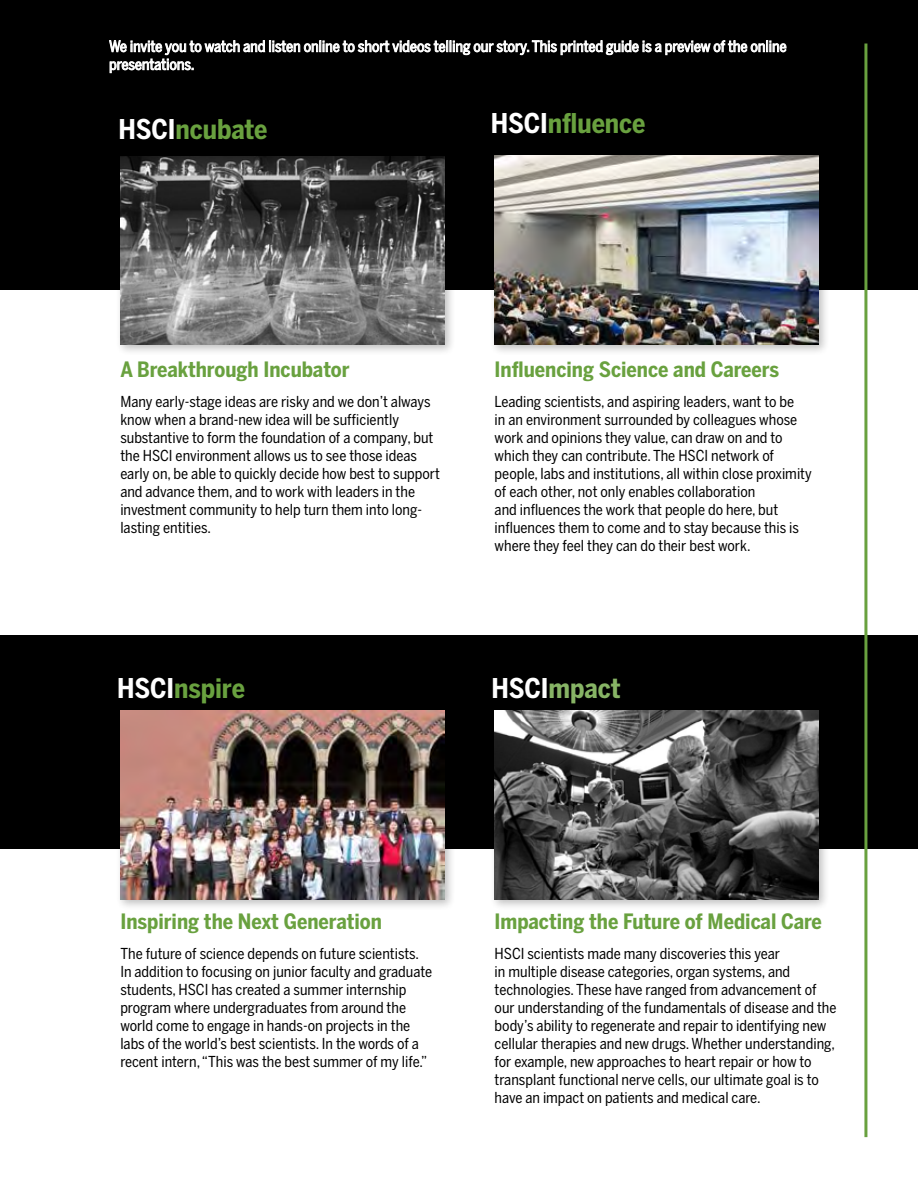
<style>
.page{position:relative;width:918px;height:1188px;background:#fff}
.page>*{position:absolute;margin:0;border:0;box-sizing:border-box;transform-origin:0 0}
.t1{font:700 27px "Benton Sans Cond";letter-spacing:-.005em;color:#69a13f}
.t2{font:700 27px "Benton Sans Cond";color:#87b465}
.t3{font:700 21px "Benton Sans Cond";color:#69a13f}
.t4{font:15px/18px "Benton Sans Cond";color:#000}
.t5{font:15px/18px "Benton Sans Cond";color:#fff}
.s1{color:#fff}
</style>
<div class="page">
<div style="left:0;top:635px;width:918px;height:213px;background:#000"></div>
<div style="left:0;top:0;width:918px;height:289px;background:#000"></div>
<div style="left:115px;top:151px;width:341px;height:205px;background:#000;opacity:.25"></div>
<img style="left:120px;top:156px;width:324px;height:188px">
<svg style="left:109px;top:40px;width:678px;height:33px"></svg>
<hr style="left:864px;top:44px;width:3px;height:1093px;background:#69a13f">
<div style="left:490px;top:150px;width:340px;height:206px;background:#000;opacity:.25"></div>
<img style="left:495px;top:155px;width:324px;height:189px">
<div style="left:490px;top:705px;width:340px;height:206px;background:#000;opacity:.25"></div>
<img style="left:495px;top:710px;width:324px;height:189px">
<div style="left:115px;top:705px;width:341px;height:206px;background:#000;opacity:.25"></div>
<img style="left:120px;top:710px;width:324px;height:189px">
<p class="t5" style="left:109px;top:37px;width:679px">We invite you to watch and listen online to short videos telling our story. This printed guide is a preview of the online presentations.</p>
<h1 class="t1" style="left:118px;top:113px;width:151px"><span class="s1">HSCI</span>ncubate</h1>
<h1 class="t1" style="left:491px;top:108px;width:156px"><span class="s1">HSCI</span>nfluence</h1>
<h2 class="t3" style="left:120px;top:357px;width:231px">A Breakthrough Incubator</h2>
<p class="t4" style="left:120px;top:393px;width:321px">Many early-stage ideas are risky and we don’t always know when a brand-new idea will be sufficiently substantive to form the foundation of a company, but the HSCI environment allows us to see those ideas early on, be able to quickly decide how best to support and advance them, and to work with leaders in the investment community to help turn them into long&shy;lasting entities.</p>
<h2 class="t3" style="left:495px;top:357px;width:286px">Influencing Science and Careers</h2>
<p class="t4" style="left:495px;top:393px;width:319px">Leading scientists, and aspiring leaders, want to be<br>in an environment surrounded by colleagues whose work and opinions they value, can draw on and to which they can contribute. The HSCI network of people, labs and institutions, all within close proximity of each other, not only enables collaboration<br>and influences the work that people do here, but influences them to come and to stay because this is where they feel they can do their best work.</p>
<h1 class="t1" style="left:117px;top:672px;width:129px"><span class="s1">HSCI</span>nspire</h1>
<h1 class="t2" style="left:492px;top:672px;width:131px"><span class="s1">HSCI</span>mpact</h1>
<h2 class="t3" style="left:120px;top:909px;width:263px">Inspiring the Next Generation</h2>
<p class="t4" style="left:120px;top:945px;width:313px">The future of science depends on future scientists.<br>In addition to focusing on junior faculty and graduate students, HSCI has created a summer internship program where undergraduates from around the world come to engage in hands-on projects in the labs of the world’s best scientists. In the words of a recent intern, “This was the best summer of my life.”</p>
<h2 class="t3" style="left:495px;top:909px;width:329px">Impacting the Future of Medical Care</h2>
<p class="t4" style="left:495px;top:945px;width:343px">HSCI scientists made many discoveries this year<br>in multiple disease categories, organ systems, and technologies. These have ranged from advancement of our understanding of the fundamentals of disease and the body’s ability to regenerate and repair to identifying new cellular therapies and new drugs. Whether understanding, for example, new approaches to heart repair or how to transplant functional nerve cells, our ultimate goal is to have an impact on patients and medical care.</p>
</div>
